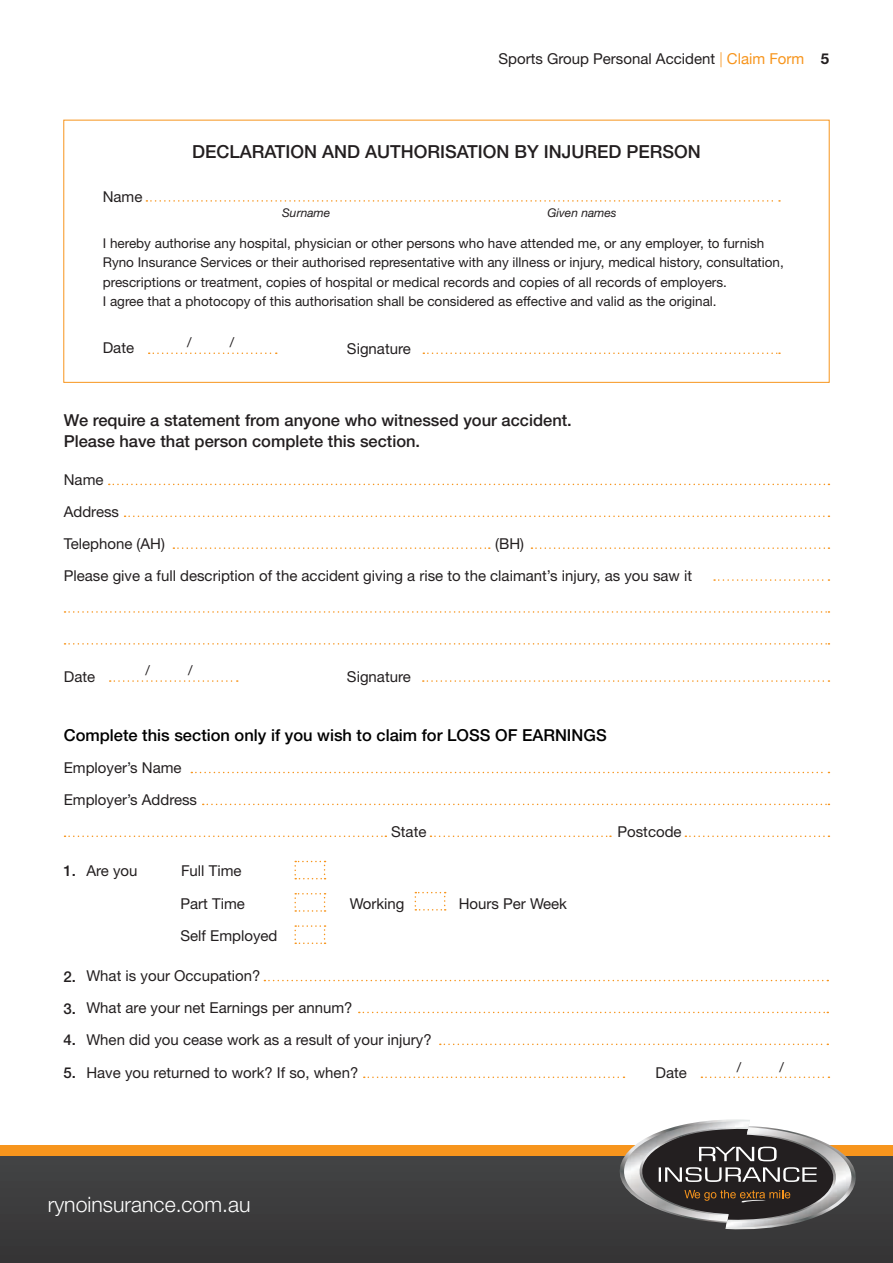
<style>
.page{position:relative;width:893px;height:1263px;background:#fff}
.page>*{position:absolute;margin:0;border:0;box-sizing:border-box;transform-origin:0 0}
.t1{font:300 21.3px "Helvetica Neue";color:#fff}
.Body_copy{font:500 18px "Helvetica Neue";color:#231f20}
.t2{font:500 16.5px/21px "Helvetica Neue";color:#231f20}
.t3{font:500 16.5px "Helvetica Neue";color:#000}
.Body_copy-2{font:15px "Helvetica Neue";color:#231f20}
.Body_copy-3{font:500 15px "Helvetica Neue";color:#231f20}
.Body_copy-4{font:13.5px/19.5px "Helvetica Neue";color:#231f20}
.Body_copy-5{font:italic 12px "Helvetica Neue";color:#231f20}
.s1{font-weight:300;color:#f7951d}
.s2{color:#f7951d}
.s3{font-weight:700}
</style>
<div class="page">
<div style="left:0;top:1145px;width:893px;height:35px;background:#f7951d"></div>
<div style="left:0;top:1156px;width:893px;height:107px;background:#3b3a3b"></div>
<img style="left:707px;top:1119px;width:43px;height:104px">
<img style="left:619px;top:1121px;width:131px;height:100px">
<img style="left:726px;top:1127px;width:130px;height:103px">
<svg style="left:684px;top:1190px;width:106px;height:13px"></svg>
<div style="left:63px;top:120px;width:767px;height:263px;background:#fff;border:1px solid #f7951d"></div>
<svg style="left:146px;top:200px;width:634px;height:2px"></svg>
<svg style="left:149px;top:352px;width:128px;height:2px"></svg>
<svg style="left:110px;top:680px;width:128px;height:2px"></svg>
<svg style="left:701px;top:1076px;width:128px;height:2px"></svg>
<svg style="left:423px;top:352px;width:357px;height:2px"></svg>
<svg style="left:423px;top:680px;width:406px;height:2px"></svg>
<svg style="left:109px;top:484px;width:720px;height:1px"></svg>
<svg style="left:125px;top:515px;width:704px;height:2px"></svg>
<svg style="left:173px;top:547px;width:317px;height:2px"></svg>
<svg style="left:531px;top:547px;width:298px;height:2px"></svg>
<svg style="left:714px;top:579px;width:115px;height:2px"></svg>
<svg style="left:65px;top:611px;width:764px;height:2px"></svg>
<svg style="left:65px;top:643px;width:764px;height:2px"></svg>
<svg style="left:191px;top:772px;width:638px;height:1px"></svg>
<svg style="left:203px;top:804px;width:626px;height:1px"></svg>
<svg style="left:65px;top:835px;width:321px;height:2px"></svg>
<svg style="left:685px;top:835px;width:144px;height:2px"></svg>
<svg style="left:430px;top:835px;width:181px;height:2px"></svg>
<svg style="left:294px;top:861px;width:32px;height:18px"></svg>
<svg style="left:294px;top:893px;width:32px;height:19px"></svg>
<svg style="left:294px;top:925px;width:32px;height:19px"></svg>
<svg style="left:415px;top:892px;width:31px;height:18px"></svg>
<svg style="left:264px;top:980px;width:564px;height:1px"></svg>
<svg style="left:359px;top:1012px;width:469px;height:1px"></svg>
<svg style="left:440px;top:1043px;width:388px;height:2px"></svg>
<svg style="left:364px;top:1076px;width:260px;height:2px"></svg>
<p class="Body_copy-2" style="left:498px;top:50px;width:332px">Sports Group Personal Accident <span class="s1">|</span> <span class="s2">Claim Form</span> <span class="s3">5</span></p>
<p class="Body_copy-2" style="left:103px;top:187px;width:41px">Name</p>
<p class="Body_copy" style="left:192px;top:141px;width:510px">DECLARATION AND AUTHORISATION BY INJURED PERSON</p>
<p class="Body_copy-5" style="left:282px;top:205px;width:50px">Surname</p>
<p class="Body_copy-5" style="left:547px;top:205px;width:71px">Given names</p>
<p class="Body_copy-4" style="left:103px;top:233px;width:683px">I hereby authorise any hospital, physician or other persons who have attended me, or any employer, to furnish<br>Ryno Insurance Services or their authorised representative with any illness or injury, medical history, consultation, prescriptions or treatment, copies of hospital or medical records and copies of all records of employers.</p>
<p class="Body_copy-4" style="left:103px;top:291px;width:615px">I agree that a photocopy of this authorisation shall be considered as effective and valid as the original.</p>
<p class="Body_copy-4" style="left:187px;top:332px;width:6px">/</p>
<p class="Body_copy-4" style="left:230px;top:332px;width:6px">/</p>
<p class="Body_copy-2" style="left:103px;top:339px;width:33px">Date</p>
<p class="Body_copy-2" style="left:347px;top:340px;width:65px">Signature</p>
<h4 class="t2" style="left:64px;top:409px;width:510px">We require a statement from anyone who witnessed your accident.<br>Please have that person complete this section.</h4>
<p class="Body_copy-2" style="left:64px;top:471px;width:41px">Name</p>
<p class="Body_copy-2" style="left:64px;top:503px;width:57px">Address</p>
<p class="Body_copy-2" style="left:64px;top:535px;width:103px">Telephone (AH)</p>
<p class="Body_copy-2" style="left:495px;top:535px;width:30px">(BH)</p>
<p class="Body_copy-2" style="left:64px;top:567px;width:630px">Please give a full description of the accident giving a rise to the claimant’s injury, as you saw it</p>
<p class="Body_copy-4" style="left:146px;top:660px;width:6px">/</p>
<p class="Body_copy-4" style="left:188px;top:660px;width:6px">/</p>
<p class="Body_copy-2" style="left:64px;top:668px;width:33px">Date</p>
<p class="Body_copy-2" style="left:347px;top:668px;width:65px">Signature</p>
<h4 class="t3" style="left:64px;top:725px;width:544px">Complete this section only if you wish to claim for LOSS OF EARNINGS</h4>
<p class="Body_copy-2" style="left:64px;top:759px;width:119px">Employer’s Name</p>
<p class="Body_copy-2" style="left:64px;top:791px;width:135px">Employer’s Address</p>
<p class="Body_copy-2" style="left:391px;top:823px;width:37px">State</p>
<p class="Body_copy-2" style="left:617px;top:823px;width:66px">Postcode</p>
<p class="Body_copy-3" style="left:64px;top:862px;width:14px">1.</p>
<p class="Body_copy-2" style="left:86px;top:862px;width:53px">Are you</p>
<p class="Body_copy-2" style="left:181px;top:862px;width:62px">Full Time</p>
<p class="Body_copy-2" style="left:180px;top:894px;width:66px">Part Time</p>
<p class="Body_copy-2" style="left:350px;top:894px;width:56px">Working</p>
<p class="Body_copy-2" style="left:459px;top:894px;width:110px">Hours Per Week</p>
<p class="Body_copy-2" style="left:180px;top:927px;width:98px">Self Employed</p>
<p class="Body_copy-3" style="left:64px;top:967px;width:14px">2.</p>
<p class="Body_copy-2" style="left:86px;top:967px;width:175px">What is your Occupation?</p>
<p class="Body_copy-3" style="left:64px;top:999px;width:14px">3.</p>
<p class="Body_copy-2" style="left:86px;top:999px;width:268px">What are your net Earnings per annum?</p>
<p class="Body_copy-3" style="left:64px;top:1031px;width:14px">4.</p>
<p class="Body_copy-2" style="left:86px;top:1031px;width:347px">When did you cease work as a result of your injury?</p>
<p class="Body_copy-3" style="left:64px;top:1064px;width:14px">5.</p>
<p class="Body_copy-2" style="left:86px;top:1064px;width:273px">Have you returned to work? If so, when?</p>
<h1 class="t1" style="left:48px;top:1191px;width:204px">rynoinsurance.com.au</h1>
<p class="Body_copy-2" style="left:655px;top:1064px;width:33px">Date</p>
<p class="Body_copy-4" style="left:737px;top:1057px;width:6px">/</p>
<p class="Body_copy-4" style="left:779px;top:1057px;width:6px">/</p>
</div>
